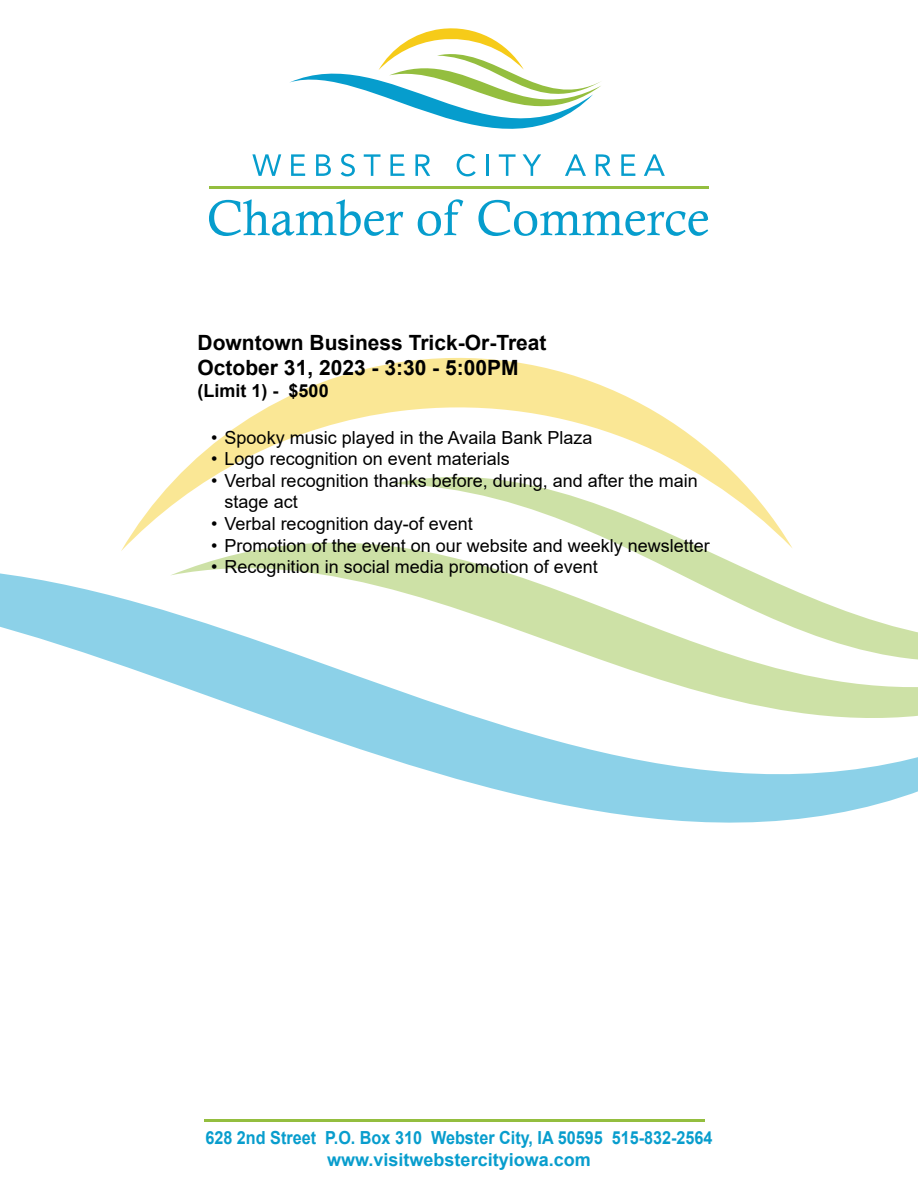
<style>
.page{position:relative;width:918px;height:1188px;background:#fff}
.page>*{position:absolute;margin:0;border:0;box-sizing:border-box;transform-origin:0 0}
.t1{font:700 21px/25.2px "Arial";color:#000}
.t2{font:18px/21.6px "Arial";color:#000}
.t3{font:700 18px/21.6px "Arial";color:#089dcd;text-align:center;scale:.9 1}
.t4{font:700 18px "Arial";color:#000}
</style>
<div class="page">
<hr style="left:204px;top:1119px;width:501px;height:3px;background:#94be3f">
<svg style="left:0;top:573px;width:170px;height:110px;fill:#8cd1e8"></svg>
<svg style="left:170px;top:551px;width:748px;height:272px"></svg>
<svg style="left:392px;top:551px;width:526px;height:233px"></svg>
<svg style="left:121px;top:357px;width:671px;height:194px"></svg>
<svg style="left:290px;top:69px;width:233px;height:108px"></svg>
<svg style="left:379px;top:28px;width:222px;height:115px"></svg>
<svg style="left:209px;top:199px;width:194px;height:37px"></svg>
<svg style="left:418px;top:199px;width:45px;height:37px"></svg>
<svg style="left:478px;top:200px;width:230px;height:36px"></svg>
<svg style="left:252px;top:154px;width:29px;height:22px"></svg>
<svg style="left:291px;top:154px;width:14px;height:22px"></svg>
<svg style="left:316px;top:154px;width:15px;height:22px"></svg>
<svg style="left:341px;top:154px;width:14px;height:22px"></svg>
<svg style="left:364px;top:154px;width:16px;height:22px"></svg>
<svg style="left:390px;top:154px;width:15px;height:22px"></svg>
<svg style="left:415px;top:154px;width:15px;height:22px"></svg>
<svg style="left:457px;top:154px;width:19px;height:22px"></svg>
<hr style="left:486px;top:154px;width:3px;height:22px;background:#069dcd">
<svg style="left:499px;top:154px;width:17px;height:22px"></svg>
<svg style="left:523px;top:154px;width:18px;height:22px"></svg>
<svg style="left:565px;top:154px;width:21px;height:22px"></svg>
<svg style="left:596px;top:154px;width:15px;height:22px"></svg>
<svg style="left:621px;top:154px;width:14px;height:22px"></svg>
<svg style="left:644px;top:154px;width:21px;height:22px"></svg>
<hr style="left:209px;top:186px;width:499px;height:3px;background:#94be3f">
<p class="t1" style="left:198px;top:330px;width:350px">Downtown Business Trick-Or-Treat<br>October 31, 2023 - 3:30 - 5:00PM</p>
<p class="t4" style="left:198px;top:378px;width:133px">(Limit 1) - $500</p>
<p class="t2" style="left:211px;top:426px;width:383px">• Spooky music played in the Availa Bank Plaza</p>
<p class="t2" style="left:211px;top:448px;width:300px">• Logo recognition on event materials</p>
<p class="t2" style="left:225px;top:470px;width:475px;text-indent:-14px">• Verbal recognition thanks before, during, and after the main stage act</p>
<p class="t2" style="left:211px;top:513px;width:263px">• Verbal recognition day-of event</p>
<p class="t2" style="left:211px;top:534px;width:500px">• Promotion of the event on our website and weekly newsletter</p>
<p class="t2" style="left:211px;top:556px;width:388px">• Recognition in social media promotion of event</p>
<p class="t3" style="left:205px;top:1128px;width:565px">628 2nd Street P.O. Box 310 Webster City, IA 50595 515-832-2564 www.visitwebstercityiowa.com</p>
</div>
